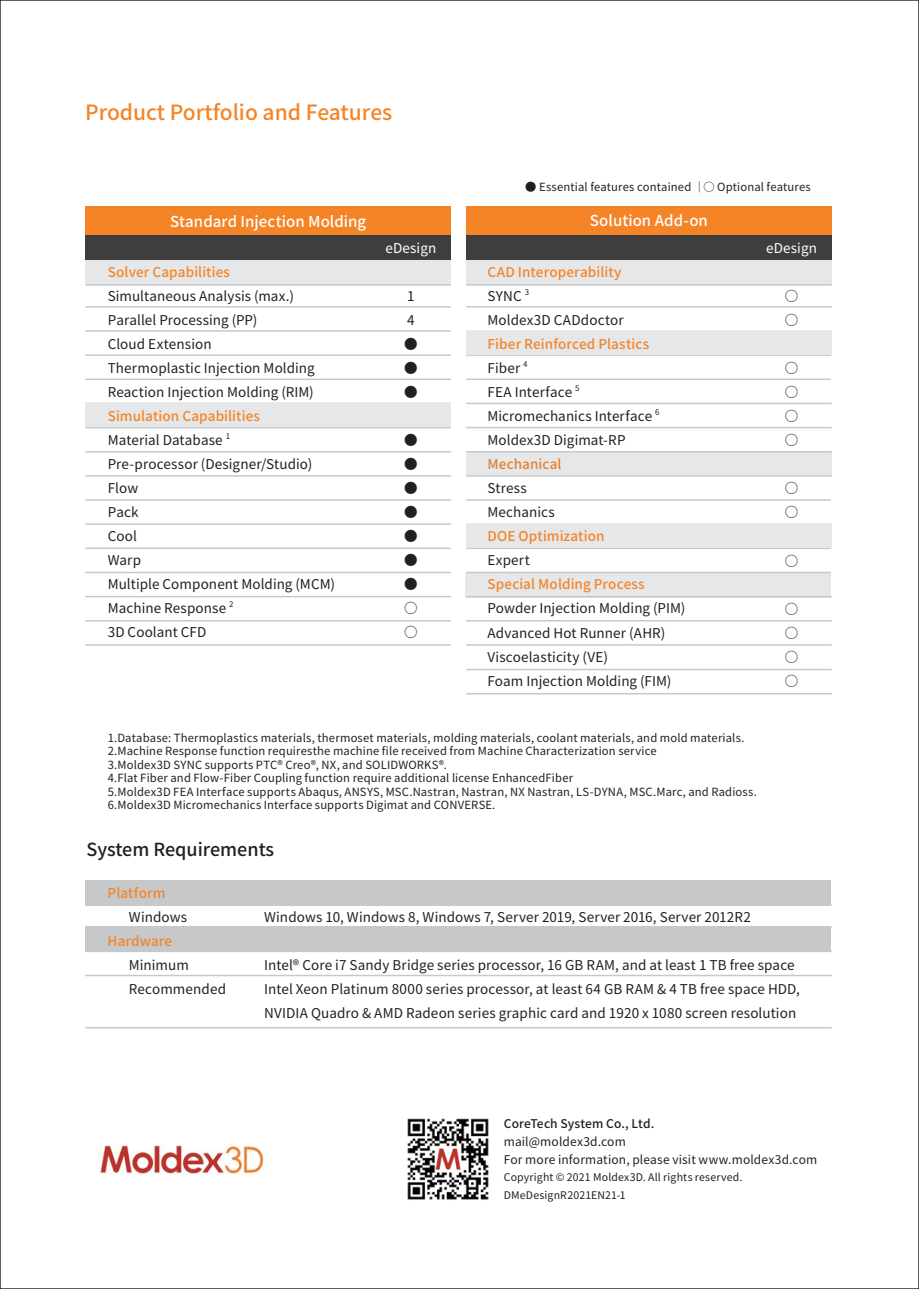
<style>
.page{position:relative;width:919px;height:1289px;background:#fff}
.page>*{position:absolute;margin:0;border:0;box-sizing:border-box;transform-origin:0 0}
.t1{font:500 21px "Noto Sans CJ Ktc";color:#f58427}
.t2{font:500 18px "Noto Sans CJ Ktc";color:#231f20}
.t3{font:500 15px "Noto Sans CJ Ktc";letter-spacing:.005em;color:#fff}
.t4{font:13.5px/24px "Noto Sans CJ Ktc";letter-spacing:.005em;color:#231f20}
.t5{font:500 13.5px "Noto Sans CJ Ktc";letter-spacing:.005em;color:#f58427}
.t6{font:13.5px "Noto Sans CJ Ktc";letter-spacing:.01em;color:#fff}
.t7{font:500 13.5px "Noto Sans CJ Ktc";letter-spacing:.005em;color:#e7802d}
.t8{font:12px/18px "Noto Sans CJ Ktc";letter-spacing:.01em;color:#231f20}
.t9{font:500 12px "Noto Sans CJ Ktc";letter-spacing:.01em;color:#231f20}
.t10{font:11.25px/13.5px "Noto Sans CJ Ktc";letter-spacing:.015em;color:#231f20}
.t11{font:10.5px/18px "Noto Sans CJ Ktc";letter-spacing:.015em;color:#231f20}
.t12{font:7.8px "Noto Sans CJ Ktc";color:#231f20}
</style>
<div class="page">
<div style="left:466px;top:451px;width:365px;height:24px;background:#e6e7e9"></div>
<div style="left:465px;top:573px;width:366px;height:24px;background:#e6e7e9"></div>
<div style="left:85px;top:206px;width:366px;height:29px;background:#f58427"></div>
<div style="left:466px;top:206px;width:365px;height:29px;background:#f58427"></div>
<div style="left:85px;top:235px;width:366px;height:25px;background:#3e3e3f"></div>
<div style="left:466px;top:235px;width:365px;height:25px;background:#3e3e3f"></div>
<img style="left:407px;top:1118px;width:82px;height:82px">
<div style="left:85px;top:260px;width:366px;height:24px;background:#e6e7e9"></div>
<hr style="left:85px;top:306px;width:366px;height:1px;background:#c7c8ca">
<hr style="left:85px;top:499px;width:366px;height:2px;background:#c7c8ca">
<hr style="left:85px;top:596px;width:366px;height:1px;background:#c7c8ca">
<hr style="left:85px;top:354px;width:366px;height:2px;background:#c7c8ca">
<hr style="left:85px;top:547px;width:366px;height:2px;background:#c7c8ca">
<hr style="left:85px;top:451px;width:366px;height:1px;background:#c7c8ca">
<hr style="left:85px;top:644px;width:366px;height:1px;background:#c7c8ca">
<hr style="left:85px;top:330px;width:366px;height:2px;background:#c7c8ca">
<hr style="left:85px;top:284px;width:366px;height:2px;background:#c7c8ca">
<hr style="left:85px;top:523px;width:366px;height:2px;background:#c7c8ca">
<hr style="left:85px;top:427px;width:366px;height:1px;background:#c7c8ca">
<hr style="left:85px;top:620px;width:366px;height:1px;background:#c7c8ca">
<hr style="left:85px;top:378px;width:366px;height:2px;background:#c7c8ca">
<hr style="left:85px;top:571px;width:366px;height:2px;background:#c7c8ca">
<hr style="left:85px;top:475px;width:366px;height:1px;background:#c7c8ca">
<div style="left:85px;top:402px;width:366px;height:25px;background:#e6e7e9"></div>
<div style="left:466px;top:260px;width:365px;height:24px;background:#e6e7e9"></div>
<hr style="left:466px;top:306px;width:365px;height:1px;background:#c7c8ca">
<hr style="left:466px;top:499px;width:364px;height:2px;background:#c7c8ca">
<hr style="left:466px;top:403px;width:365px;height:1px;background:#c7c8ca">
<hr style="left:466px;top:596px;width:365px;height:1px;background:#c7c8ca">
<hr style="left:466px;top:354px;width:364px;height:2px;background:#c7c8ca">
<hr style="left:466px;top:547px;width:364px;height:2px;background:#c7c8ca">
<hr style="left:466px;top:451px;width:365px;height:1px;background:#c7c8ca">
<hr style="left:466px;top:644px;width:365px;height:1px;background:#c7c8ca">
<hr style="left:466px;top:284px;width:365px;height:2px;background:#c7c8ca">
<hr style="left:466px;top:427px;width:365px;height:1px;background:#c7c8ca">
<hr style="left:466px;top:620px;width:365px;height:1px;background:#c7c8ca">
<hr style="left:466px;top:378px;width:364px;height:2px;background:#c7c8ca">
<hr style="left:466px;top:571px;width:364px;height:2px;background:#c7c8ca">
<hr style="left:466px;top:475px;width:365px;height:1px;background:#c7c8ca">
<div style="left:466px;top:330px;width:365px;height:24px;background:#e6e7e9"></div>
<div style="left:466px;top:523px;width:365px;height:24px;background:#e6e7e9"></div>
<div style="left:85px;top:880px;width:745px;height:24px;background:#c7c8ca"></div>
<hr style="left:85px;top:926px;width:746px;height:2px;background:#c7c8ca">
<hr style="left:85px;top:974px;width:746px;height:2px;background:#c7c8ca">
<hr style="left:85px;top:950px;width:746px;height:2px;background:#c7c8ca">
<hr style="left:85px;top:904px;width:746px;height:2px;background:#c7c8ca">
<hr style="left:85px;top:1026px;width:746px;height:2px;background:#c7c8ca">
<div style="left:85px;top:926px;width:745px;height:25px;background:#c7c8ca"></div>
<img style="left:100px;top:1145px;width:164px;height:29px">
<hr style="left:466px;top:693px;width:365px;height:1px;background:#c7c8ca">
<hr style="left:466px;top:668px;width:365px;height:2px;background:#c7c8ca">
<h1 class="t1" style="left:85px;top:100px;width:308px">Product Portfolio and Features</h1>
<p class="t10" style="left:525px;top:180px;width:287px">● Essential features contained │○ Optional features</p>
<p class="t3" style="left:170px;top:213px;width:197px">Standard Injection Molding</p>
<p class="t3" style="left:590px;top:212px;width:119px">Solution Add-on</p>
<p class="t6" style="left:385px;top:240px;width:52px">eDesign</p>
<p class="t6" style="left:766px;top:240px;width:52px">eDesign</p>
<p class="t5" style="left:108px;top:264px;width:124px">Solver Capabilities</p>
<p class="t4" style="left:108px;top:284px;width:208px">Simultaneous Analysis (max.)<br>Parallel Processing (PP)<br>Cloud Extension<br>Thermoplastic Injection Molding<br>Reaction Injection Molding (RIM)</p>
<p class="t5" style="left:108px;top:408px;width:154px">Simulation Capabilities</p>
<p class="t4" style="left:108px;top:428px;width:116px">Material Database</p>
<p class="t12" style="left:226px;top:431px;width:6px">1</p>
<p class="t4" style="left:108px;top:452px;width:229px">Pre-processor (Designer/Studio)<br>Flow<br>Pack<br>Cool<br>Warp<br>Multiple Component Molding (MCM)<br>Machine Response</p>
<p class="t12" style="left:229px;top:599px;width:6px">2</p>
<p class="t4" style="left:108px;top:620px;width:100px">3D Coolant CFD</p>
<p class="t4" style="left:404px;top:284px;width:15px">1<br>4 ● ● ●</p>
<p class="t4" style="left:404px;top:428px;width:15px;text-align:justify">● ● ● ● ● ● ● ○ ○</p>
<p class="t5" style="left:487px;top:265px;width:136px">CAD Interoperability</p>
<p class="t4" style="left:487px;top:285px;width:36px">SYNC</p>
<p class="t12" style="left:525px;top:287px;width:6px">3</p>
<p class="t4" style="left:487px;top:309px;width:138px">Moldex3D CADdoctor</p>
<p class="t5" style="left:487px;top:337px;width:163px">Fiber Reinforced Plastics</p>
<p class="t4" style="left:487px;top:357px;width:34px">Fiber</p>
<p class="t12" style="left:523px;top:359px;width:6px">4</p>
<p class="t4" style="left:487px;top:381px;width:86px">FEA Interface</p>
<p class="t12" style="left:575px;top:383px;width:6px">5</p>
<p class="t4" style="left:487px;top:405px;width:166px">Micromechanics Interface</p>
<p class="t12" style="left:655px;top:407px;width:6px">6</p>
<p class="t4" style="left:487px;top:429px;width:139px">Moldex3D Digimat-RP</p>
<p class="t7" style="left:487px;top:457px;width:76px">Mechanical</p>
<p class="t4" style="left:487px;top:477px;width:69px">Stress<br>Mechanics</p>
<p class="t5" style="left:487px;top:529px;width:119px">DOE Optimization</p>
<p class="t4" style="left:487px;top:549px;width:44px">Expert</p>
<p class="t5" style="left:487px;top:577px;width:159px">Special Molding Process</p>
<p class="t4" style="left:487px;top:597px;width:199px">Powder Injection Molding (PIM)<br>Advanced Hot Runner (AHR)<br>Viscoelasticity (VE)<br>Foam Injection Molding (FIM)</p>
<p class="t10" style="left:108px;top:731px;width:650px">1.Database: Thermoplastics materials, thermoset materials, molding materials, coolant materials, and mold materials.<br>2.Machine Response function requiresthe machine file received from Machine Characterization service<br>3.Moldex3D SYNC supports PTC® Creo®, NX, and SOLIDWORKS®.<br>4.Flat Fiber and Flow-Fiber Coupling function require additional license EnhancedFiber<br>5.Moldex3D FEA Interface supports Abaqus, ANSYS, MSC.Nastran, Nastran, NX Nastran, LS-DYNA, MSC.Marc, and Radioss.<br>6.Moldex3D Micromechanics Interface supports Digimat and CONVERSE.</p>
<h2 class="t2" style="left:86px;top:838px;width:189px">System Requirements</h2>
<p class="t4" style="left:784px;top:285px;width:15px">○ ○</p>
<p class="t4" style="left:784px;top:357px;width:15px;text-align:justify">○ ○ ○ ○</p>
<p class="t4" style="left:784px;top:477px;width:15px">○ ○</p>
<p class="t4" style="left:784px;top:549px;width:15px">○</p>
<p class="t4" style="left:784px;top:597px;width:15px;text-align:justify">○ ○ ○ ○</p>
<p class="t5" style="left:108px;top:885px;width:59px">Platform</p>
<p class="t4" style="left:129px;top:905px;width:60px">Windows</p>
<p class="t5" style="left:108px;top:933px;width:66px">Hardware</p>
<p class="t4" style="left:129px;top:953px;width:99px">Minimum<br>Recommended</p>
<p class="t4" style="left:264px;top:905px;width:488px">Windows 10, Windows 8, Windows 7, Server 2019, Server 2016, Server 2012R2</p>
<p class="t4" style="left:264px;top:953px;width:537px">Intel® Core i7 Sandy Bridge series processor, 16 GB RAM, and at least 1 TB free space<br>Intel Xeon Platinum 8000 series processor, at least 64 GB RAM &amp; 4 TB free space HDD,<br>NVIDIA Quadro &amp; AMD Radeon series graphic card and 1920 x 1080 screen resolution</p>
<p class="t9" style="left:504px;top:1117px;width:152px">CoreTech System Co., Ltd.</p>
<p class="t8" style="left:504px;top:1133px;width:315px">mail@moldex3d.com<br>For more information, please visit www.moldex3d.com</p>
<p class="t11" style="left:504px;top:1168px;width:240px">Copyright © 2021 Moldex3D. All rights reserved.<br>DMeDesignR2021EN21-1</p>
</div>
